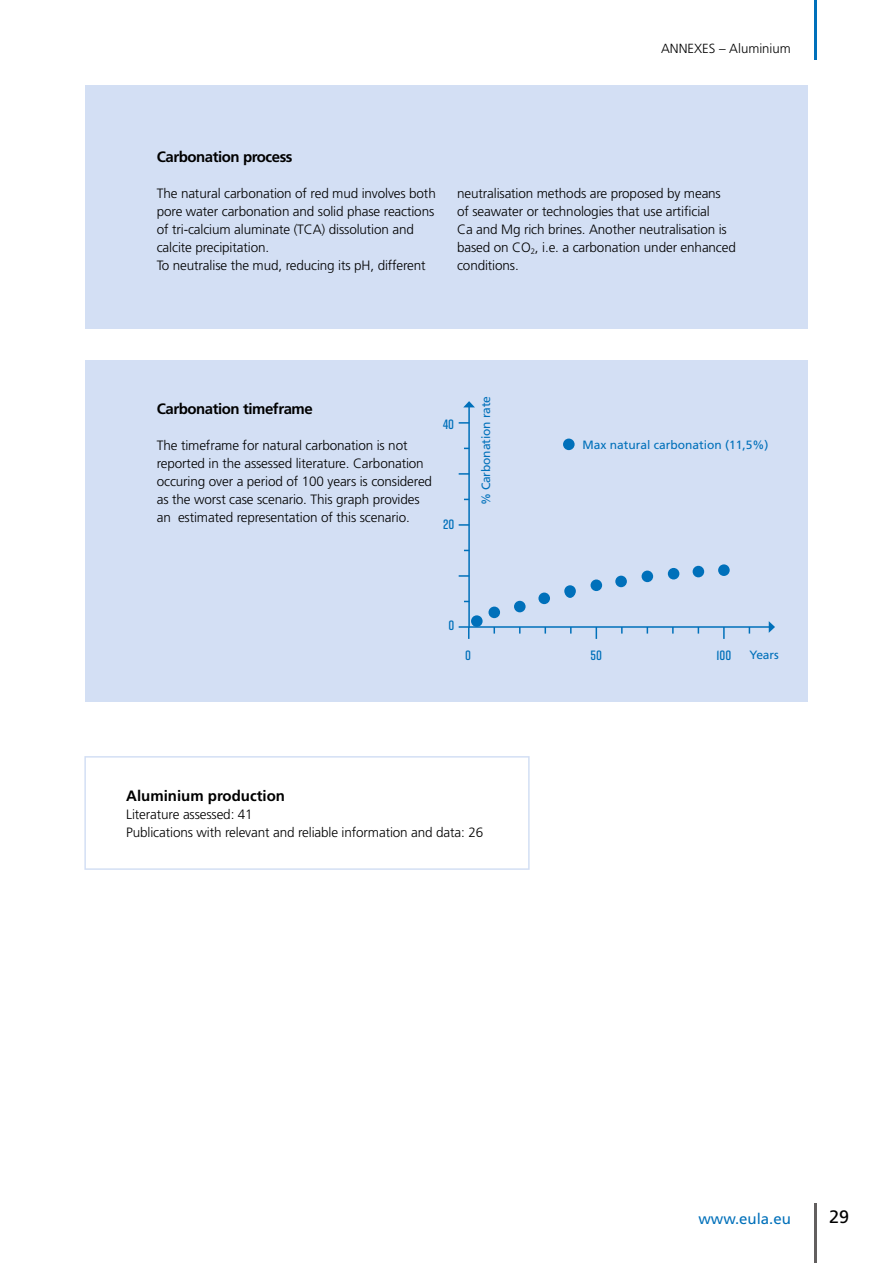
<style>
.page{position:relative;width:893px;height:1263px;background:#fff}
.page>*{position:absolute;margin:0;border:0;box-sizing:border-box;transform-origin:0 0}
.t1{font:18px "Frutiger";color:#000}
.t2{font:700 15px "Frutiger LT Std";letter-spacing:-.03em;color:#000}
.t3{font:700 15px "Frutiger LT Std";color:#000}
.t4{font:15px "Frutiger";color:#0070ba}
.t5{font:300 13.5px/18px "Frutiger LT Std";letter-spacing:-.01em;color:#000}
.t6{font:600 13.5px "Rift";color:#0070ba}
.t7{font:300 13.2px "Frutiger";color:#000}
.t8{font:12px "Frutiger";color:#0070ba}
.t9{font:12px "Frutiger LT Std";letter-spacing:-.01em;color:#0070ba}
</style>
<div class="page">
<div style="left:85px;top:85px;width:723px;height:243px;background:#d3dff4"></div>
<div style="left:85px;top:360px;width:723px;height:342px;background:#d3dff4"></div>
<div style="left:84px;top:756px;width:446px;height:114px;border:2px solid #d3dff4"></div>
<hr style="left:468px;top:407px;width:2px;height:221px;background:#0070ba">
<svg style="left:463px;top:401px;width:12px;height:6px"></svg>
<hr style="left:469px;top:626px;width:300px;height:2px;background:#0070ba">
<svg style="left:769px;top:621px;width:6px;height:12px"></svg>
<svg style="left:459px;top:575px;width:10px;height:2px"></svg>
<svg style="left:459px;top:524px;width:10px;height:2px"></svg>
<svg style="left:459px;top:473px;width:10px;height:2px"></svg>
<svg style="left:459px;top:422px;width:10px;height:2px"></svg>
<svg style="left:459px;top:626px;width:10px;height:13px"></svg>
<svg style="left:493px;top:627px;width:2px;height:7px"></svg>
<svg style="left:519px;top:627px;width:2px;height:7px"></svg>
<svg style="left:570px;top:627px;width:2px;height:7px"></svg>
<svg style="left:621px;top:627px;width:2px;height:7px"></svg>
<svg style="left:672px;top:627px;width:2px;height:7px"></svg>
<svg style="left:723px;top:627px;width:2px;height:12px"></svg>
<div style="left:488px;top:607px;width:12px;height:11px;background:#0070ba;border-radius:50%"></div>
<div style="left:591px;top:579px;width:11px;height:12px;background:#0070ba;border-radius:50%"></div>
<div style="left:615px;top:576px;width:12px;height:11px;background:#0070ba;border-radius:50%"></div>
<div style="left:642px;top:571px;width:11px;height:11px;background:#0070ba;border-radius:50%"></div>
<div style="left:668px;top:568px;width:11px;height:11px;background:#0070ba;border-radius:50%"></div>
<div style="left:693px;top:566px;width:11px;height:11px;background:#0070ba;border-radius:50%"></div>
<div style="left:718px;top:564px;width:12px;height:12px;background:#0070ba;border-radius:50%"></div>
<div style="left:471px;top:615px;width:12px;height:12px;background:#0070ba;border-radius:50%"></div>
<div style="left:514px;top:601px;width:12px;height:11px;background:#0070ba;border-radius:50%"></div>
<div style="left:538px;top:592px;width:12px;height:12px;background:#0070ba;border-radius:50%"></div>
<div style="left:564px;top:585px;width:12px;height:13px;background:#0070ba;border-radius:50%"></div>
<hr style="left:0;top:144px;width:1px;height:120px;background:#0070ba">
<div style="left:563px;top:439px;width:12px;height:11px;background:#0070ba;border-radius:50%"></div>
<hr style="left:814px;top:1203px;width:2px;height:60px;background:#625f5f">
<hr style="left:814px;top:0;width:2px;height:60px;background:#0070ba">
<p class="t7" style="left:661px;top:41px;width:131px">ANNEXES – Aluminium</p>
<p class="t2" style="left:157px;top:148px;width:137px">Carbonation process</p>
<p class="t5" style="left:157px;top:185px;width:281px">The natural carbonation of red mud involves both pore water carbonation and solid phase reactions of tri-calcium aluminate (TCA) dissolution and calcite precipitation.<br>To neutralise the mud, reducing its pH, different</p>
<p class="t5" style="left:457px;top:185px;width:280px">neutralisation methods are proposed by means of seawater or technologies that use artificial<br>Ca and Mg rich brines. Another neutralisation is based on CO<sub>2</sub>, i.e. a carbonation under enhanced conditions.</p>
<p class="t2" style="left:157px;top:400px;width:158px">Carbonation timeframe</p>
<p class="t5" style="left:157px;top:437px;width:277px">The timeframe for natural carbonation is not reported in the assessed literature. Carbonation occuring over a period of 100 years is considered as the worst case scenario. This graph provides an estimated representation of this scenario.</p>
<p class="t6" style="left:443px;top:415px;width:12px">40</p>
<p class="t6" style="left:443px;top:515px;width:13px">20</p>
<p class="t9" style="left:479px;top:505px;width:111px;rotate:-90deg">% Carbonation rate</p>
<p class="t6" style="left:449px;top:616px;width:7px">0</p>
<p class="t6" style="left:465px;top:646px;width:7px">0</p>
<p class="t8" style="left:583px;top:438px;width:188px">Max natural carbonation (11,5%)</p>
<p class="t6" style="left:591px;top:646px;width:13px">50</p>
<p class="t6" style="left:716px;top:646px;width:16px">100</p>
<p class="t9" style="left:749px;top:648px;width:31px">Years</p>
<p class="t3" style="left:126px;top:786px;width:160px">Aluminium production</p>
<p class="t5" style="left:126px;top:805px;width:359px">Literature assessed: 41<br>Publications with relevant and reliable information and data: 26</p>
<p class="t4" style="left:698px;top:1209px;width:94px">www.eula.eu</p>
<h1 class="t1" style="left:829px;top:1206px;width:22px">29</h1>
</div>
